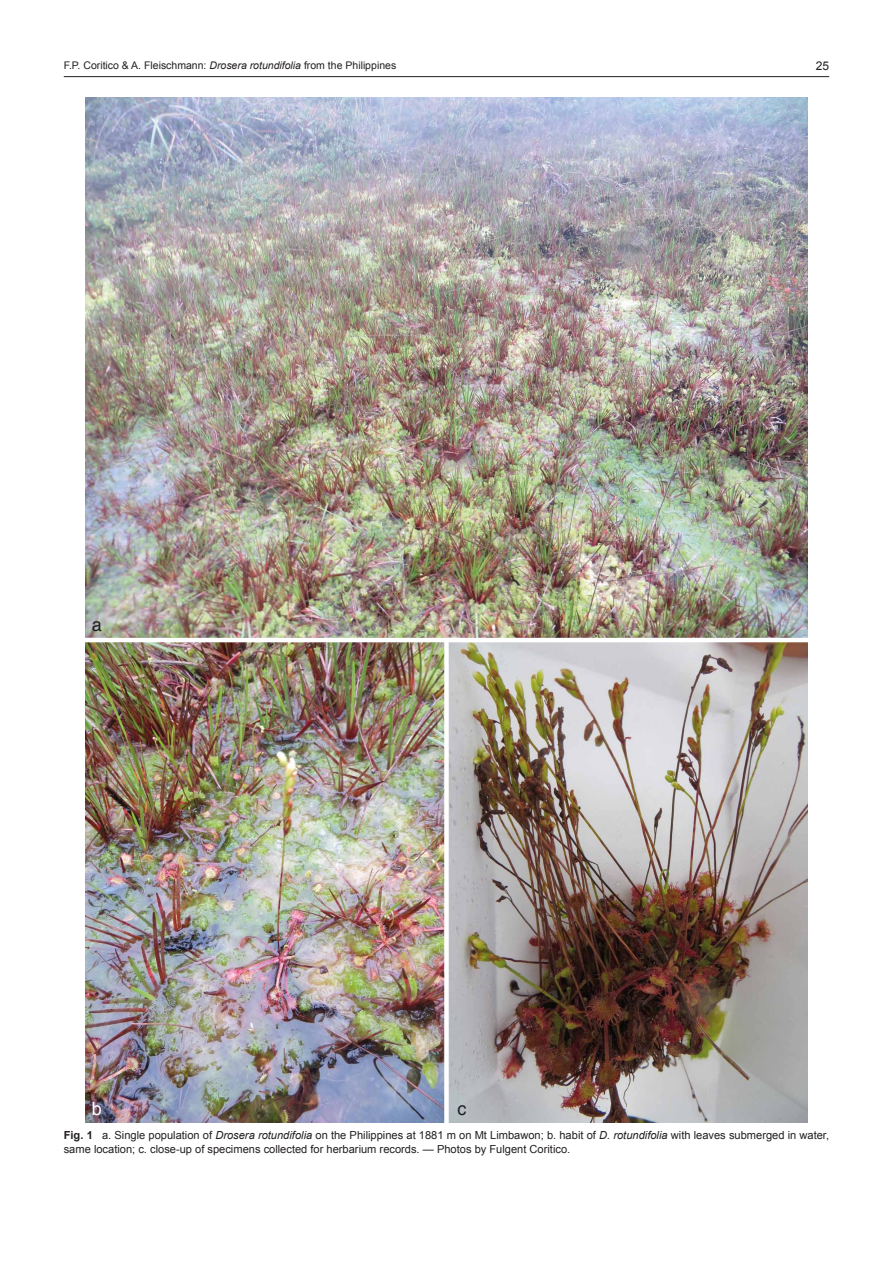
<style>
.page{position:relative;width:893px;height:1263px;background:#fff}
.page>*{position:absolute;margin:0;border:0;box-sizing:border-box;transform-origin:0 0}
.t1{font:18px "Helvetica";color:#231f20}
.t2{font:18px "Helvetica";color:#fff}
.t3{font:12px "Arial";color:#231f20}
.t4{font:11.1px/14.4px "Arial";color:#231f20}
.t5{font:10.5px "Arial";color:#231f20}
.s1{font-style:italic}
.s2{font-weight:700}
</style>
<div class="page">
<hr style="left:64px;top:76px;width:765px;height:1px;background:#231f20">
<img style="left:85px;top:98px;width:723px;height:1024px">
<hr style="left:79px;top:638px;width:745px;height:4px;background:#fff">
<div style="left:444px;top:640px;width:5px;height:499px;background:#fff"></div>
<p class="t5" style="left:64px;top:58px;width:334px">F.P. Coritico &amp; A. Fleischmann: <span class="s1">Drosera rotundifolia</span> from the Philippines</p>
<p class="t3" style="left:816px;top:58px;width:15px">25</p>
<h1 class="t1" style="left:92px;top:611px;width:12px">a</h1>
<h1 class="t2" style="left:92px;top:1094px;width:12px">b</h1>
<h1 class="t1" style="left:458px;top:1094px;width:10px">c</h1>
<p class="t4" style="left:64px;top:1128px;width:767px"><span class="s2">Fig. 1</span> a. Single population of <span class="s1">Drosera rotundifolia</span> on the Philippines at 1881 m on Mt Limbawon; b. habit of <span class="s1">D. rotundifolia</span> with leaves submerged in water, same location; c. close-up of specimens collected for herbarium records. — Photos by Fulgent Coritico.</p>
</div>
